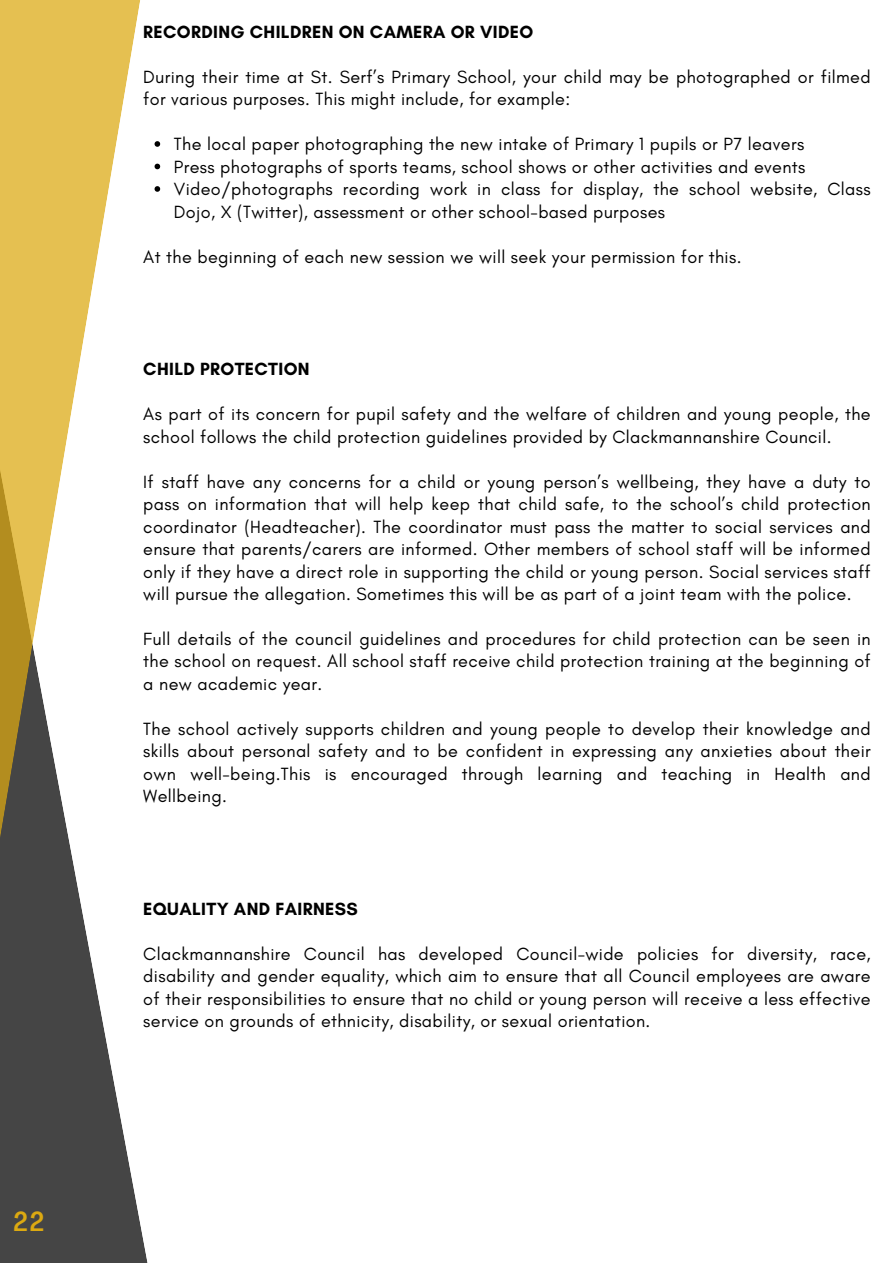
<style>
.page{position:relative;width:893px;height:1264px;background:#fff}
.page>*{position:absolute;margin:0;border:0;box-sizing:border-box;transform-origin:0 0}
.t1{font:500 condensed 27px "Agrandir";color:#dca911}
.t2{font:18px/22.5px "Glacial Indifference";letter-spacing:.02em;color:#000;text-align:justify}
.t3{font:700 18px "Glacial Indifference";letter-spacing:.02em;color:#000}
</style>
<div class="page">
<svg style="left:0;top:163px;width:158px;height:1099px;fill:#454545"></svg>
<svg style="left:0;top:0;width:143px;height:1076px"></svg>
<svg style="left:154px;top:141px;width:6px;height:6px"></svg>
<svg style="left:154px;top:164px;width:6px;height:5px"></svg>
<svg style="left:154px;top:186px;width:6px;height:6px"></svg>
<p class="t1" style="left:13px;top:1210px;width:33px">22</p>
<p class="t3" style="left:143px;top:21px;width:391px">RECORDING CHILDREN ON CAMERA OR VIDEO</p>
<p class="t2" style="left:143px;top:65px;width:728px">During their time at St. Serf’s Primary School, your child may be photographed or filmed for various purposes. This might include, for example:</p>
<p class="t2" style="left:174px;top:133px;width:631px">The local paper photographing the new intake of Primary 1 pupils or P7 leavers</p>
<p class="t2" style="left:174px;top:155px;width:633px">Press photographs of sports teams, school shows or other activities and events</p>
<p class="t2" style="left:174px;top:178px;width:698px">Video/photographs recording work in class for display, the school website, Class<br>Dojo, X (Twitter), assessment or other school-based purposes</p>
<p class="t2" style="left:143px;top:245px;width:599px">At the beginning of each new session we will seek your permission for this.</p>
<p class="t3" style="left:143px;top:358px;width:168px">CHILD PROTECTION</p>
<p class="t2" style="left:143px;top:402px;width:728px">As part of its concern for pupil safety and the welfare of children and young people, the school follows the child protection guidelines provided by Clackmannanshire Council.</p>
<p class="t2" style="left:143px;top:470px;width:728px">If staff have any concerns for a child or young person’s wellbeing, they have a duty to pass on information that will help keep that child safe, to the school’s child protection coordinator (Headteacher). The coordinator must pass the matter to social services and ensure that parents/carers are informed. Other members of school staff will be informed only if they have a direct role in supporting the child or young person. Social services staff will pursue the allegation. Sometimes this will be as part of a joint team with the police.</p>
<p class="t2" style="left:143px;top:627px;width:728px">Full details of the council guidelines and procedures for child protection can be seen in the school on request. All school staff receive child protection training at the beginning of a new academic year.</p>
<p class="t2" style="left:143px;top:717px;width:728px">The school actively supports children and young people to develop their knowledge and skills about personal safety and to be confident in expressing any anxieties about their own well-being.This is encouraged through learning and teaching in Health and Wellbeing.</p>
<p class="t3" style="left:143px;top:897px;width:216px">EQUALITY AND FAIRNESS</p>
<p class="t2" style="left:143px;top:942px;width:728px">Clackmannanshire Council has developed Council-wide policies for diversity, race, disability and gender equality, which aim to ensure that all Council employees are aware of their responsibilities to ensure that no child or young person will receive a less effective service on grounds of ethnicity, disability, or sexual orientation.</p>
</div>
